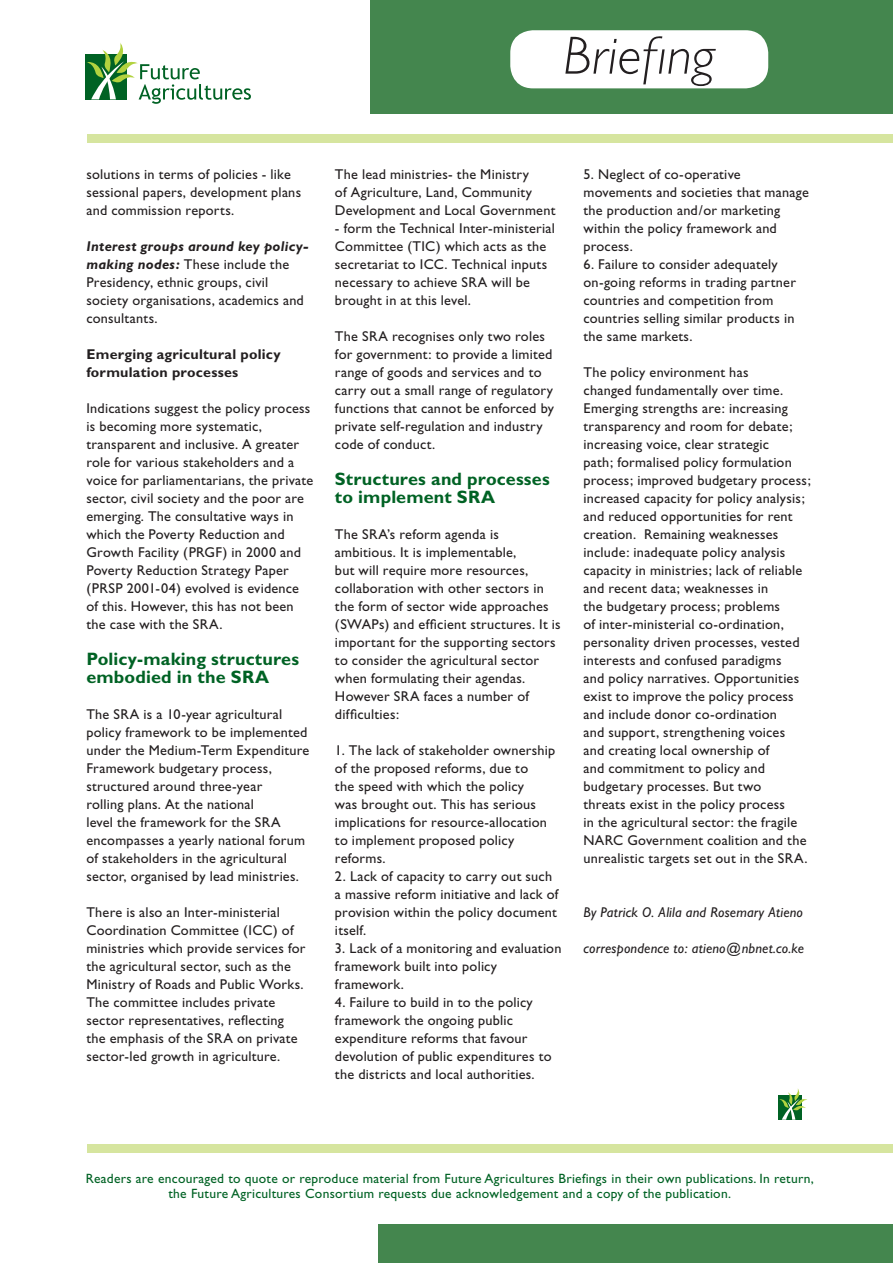
<style>
.page{position:relative;width:893px;height:1263px;background:#fff}
.page>*{position:absolute;margin:0;border:0;box-sizing:border-box;transform-origin:0 0}
.t1{font:italic 300 54px "Gill Sans";color:#231f20}
.t2{font:700 18px/18px "Gill Sans";letter-spacing:.01em;color:#006224}
.t3{font:14.25px/18px "Gill Sans";letter-spacing:.015em;color:#231f20}
.t4{font:italic 14.25px "Gill Sans";letter-spacing:.015em;color:#231f20}
.t5{font:700 14.25px/18px "Gill Sans";letter-spacing:.015em;color:#231f20}
.t6{font:13.5px/15px "Gill Sans";letter-spacing:.02em;color:#006224;text-align:center}
.s1{font-weight:700;font-style:italic}
</style>
<div class="page">
<div style="left:370px;top:0;width:523px;height:114px;background:#44864e"></div>
<div style="left:85px;top:54px;width:42px;height:45px;background:#006224"></div>
<svg style="left:86px;top:43px;width:165px;height:61px"></svg>
<div style="left:510px;top:30px;width:259px;height:57px;background:#fff"></div>
<div style="left:378px;top:1225px;width:515px;height:38px;background:#44864e"></div>
<div style="left:87px;top:1144px;width:806px;height:8px;background:#d6e59f"></div>
<div style="left:87px;top:134px;width:806px;height:9px;background:#d6e59f"></div>
<div style="left:778px;top:1095px;width:23px;height:25px;background:#006224"></div>
<svg style="left:779px;top:1088px;width:28px;height:32px"></svg>
<h1 class="t1" style="left:563px;top:25px;width:153px">Briefing</h1>
<p class="t3" style="left:86px;top:165px;width:216px">solutions in terms of policies - like sessional papers, development plans and commission reports.</p>
<p class="t3" style="left:86px;top:237px;width:222px"><span class="s1">Interest groups around key policy&shy;making nodes:</span> These include the<br>Presidency, ethnic groups, civil society organisations, academics and consultants.</p>
<p class="t5" style="left:86px;top:345px;width:196px">Emerging agricultural policy formulation processes</p>
<p class="t3" style="left:86px;top:399px;width:228px">Indications suggest the policy process is becoming more systematic, transparent and inclusive. A greater role for various stakeholders and a voice for parliamentarians, the private sector, civil society and the poor are emerging. The consultative ways in which the Poverty Reduction and Growth Facility (PRGF) in 2000 and Poverty Reduction Strategy Paper (PRSP 2001-04) evolved is evidence of this. However, this has not been the case with the SRA.</p>
<p class="t2" style="left:86px;top:649px;width:214px">Policy-making structures embodied in the SRA</p>
<p class="t3" style="left:86px;top:705px;width:224px">The SRA is a 10-year agricultural policy framework to be implemented under the Medium-Term Expenditure Framework budgetary process, structured around three-year<br>rolling plans. At the national<br>level the framework for the SRA encompasses a yearly national forum of stakeholders in the agricultural sector, organised by lead ministries.</p>
<p class="t3" style="left:86px;top:903px;width:220px">There is also an Inter-ministerial Coordination Committee (ICC) of ministries which provide services for the agricultural sector, such as the Ministry of Roads and Public Works.<br>The committee includes private sector representatives, reflecting the emphasis of the SRA on private sector-led growth in agriculture.</p>
<p class="t3" style="left:335px;top:165px;width:222px">The lead ministries- the Ministry<br>of Agriculture, Land, Community<br>Development and Local Government</p>
<p class="t3" style="left:335px;top:219px;width:222px">- form the Technical Inter-ministerial Committee (TIC) which acts as the secretariat to ICC. Technical inputs necessary to achieve SRA will be brought in at this level.</p>
<p class="t3" style="left:335px;top:327px;width:221px">The SRA recognises only two roles for government: to provide a limited range of goods and services and to carry out a small range of regulatory functions that cannot be enforced by private self-regulation and industry code of conduct.</p>
<p class="t2" style="left:335px;top:469px;width:216px">Structures and processes to implement SRA</p>
<p class="t3" style="left:335px;top:525px;width:227px">The SRA’s reform agenda is ambitious. It is implementable,<br>but will require more resources, collaboration with other sectors in the form of sector wide approaches (SWAPs) and efficient structures. It is important for the supporting sectors to consider the agricultural sector when formulating their agendas.<br>However SRA faces a number of difficulties:</p>
<p class="t3" style="left:335px;top:741px;width:222px">1. The lack of stakeholder ownership of the proposed reforms, due to<br>the speed with which the policy<br>was brought out. This has serious implications for resource-allocation to implement proposed policy reforms.</p>
<p class="t3" style="left:335px;top:867px;width:225px">2. Lack of capacity to carry out such a massive reform initiative and lack of provision within the policy document itself.</p>
<p class="t3" style="left:335px;top:939px;width:228px">3. Lack of a monitoring and evaluation framework built into policy framework.</p>
<p class="t3" style="left:335px;top:993px;width:218px">4. Failure to build in to the policy framework the ongoing public expenditure reforms that favour devolution of public expenditures to the districts and local authorities.</p>
<p class="t3" style="left:583px;top:165px;width:227px">5. Neglect of co-operative movements and societies that manage the production and/or marketing within the policy framework and process.</p>
<p class="t3" style="left:583px;top:255px;width:214px">6. Failure to consider adequately on-going reforms in trading partner countries and competition from countries selling similar products in the same markets.</p>
<p class="t3" style="left:583px;top:363px;width:229px">The policy environment has<br>changed fundamentally over time.<br>Emerging strengths are: increasing transparency and room for debate; increasing voice, clear strategic<br>path; formalised policy formulation process; improved budgetary process; increased capacity for policy analysis; and reduced opportunities for rent creation. Remaining weaknesses include: inadequate policy analysis capacity in ministries; lack of reliable and recent data; weaknesses in<br>the budgetary process; problems<br>of inter-ministerial co-ordination, personality driven processes, vested interests and confused paradigms<br>and policy narratives. Opportunities exist to improve the policy process and include donor co-ordination<br>and support, strengthening voices<br>and creating local ownership of<br>and commitment to policy and budgetary processes. But two<br>threats exist in the policy process<br>in the agricultural sector: the fragile NARC Government coalition and the unrealistic targets set out in the SRA.</p>
<p class="t4" style="left:583px;top:904px;width:221px">By Patrick O. Alila and Rosemary Atieno</p>
<p class="t4" style="left:583px;top:940px;width:222px">correspondence to: atieno@nbnet.co.ke</p>
<p class="t6" style="left:86px;top:1171px;width:729px">Readers are encouraged to quote or reproduce material from Future Agricultures Briefings in their own publications. In return, the Future Agricultures Consortium requests due acknowledgement and a copy of the publication.</p>
</div>
